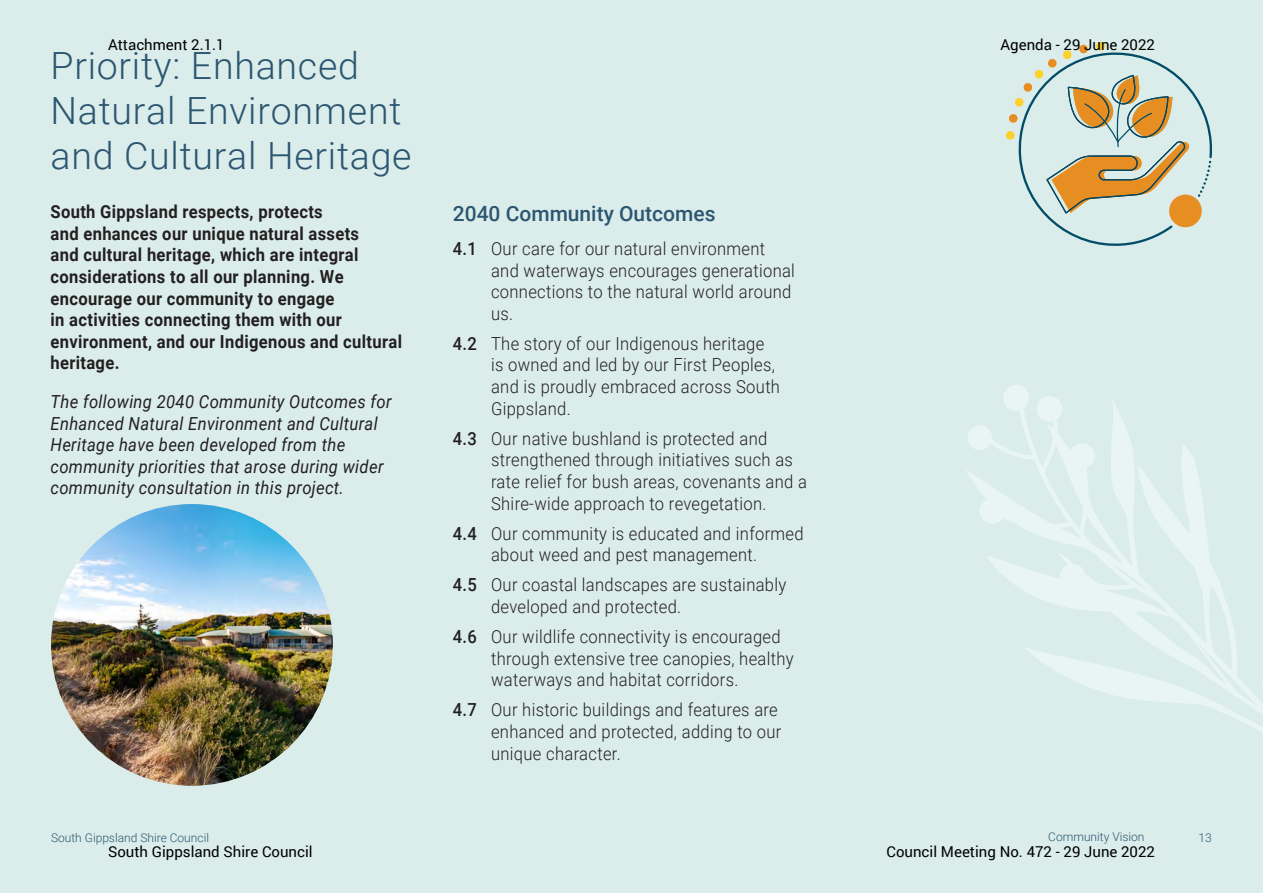
<style>
.page{position:relative;width:1263px;height:893px;background:#daedea}
.page>*{position:absolute;margin:0;border:0;box-sizing:border-box;transform-origin:0 0}
.t1{font:300 37.5px/45px "Roboto";letter-spacing:.02em;color:#2c5671}
.t2{font:500 21px "Roboto";color:#2c5671}
.t3{font:300 18px/21.6px "Roboto";letter-spacing:.02em;color:#231f20;scale:.92 1}
.t4{font:700 18px/21.6px "Roboto";letter-spacing:.02em;color:#231f20;scale:.92 1}
.t5{font:italic 18px/21.6px "Roboto";letter-spacing:.02em;color:#231f20;scale:.92 1}
.t6{font:15px "Roboto";color:#000}
.t7{font:300 12px "Roboto";color:#2c5671}
.s1{font-weight:500}
</style>
<div class="page">
<img style="left:51px;top:504px;width:282px;height:282px;border-radius:141px">
<svg style="left:967px;top:385px;width:296px;height:347px"></svg>
<svg style="left:1079px;top:45px;width:9px;height:8px"></svg>
<div style="left:1096px;top:42px;width:9px;height:9px;background:#fed02b;border-radius:50%"></div>
<svg style="left:1006px;top:47px;width:206px;height:199px"></svg>
<p class="t6" style="left:108px;top:34px;width:118px">Attachment 2.1.1</p>
<p class="t6" style="left:1000px;top:34px;width:156px">Agenda - 29 June 2022</p>
<p class="t1" style="left:51px;top:42px;width:363px">Priority: Enhanced<br>Natural Environment and Cultural Heritage</p>
<p class="t4" style="left:51px;top:200px;width:384px">South Gippsland respects, protects<br>and enhances our unique natural assets<br>and cultural heritage, which are integral considerations to all our planning. We encourage our community to engage<br>in activities connecting them with our environment, and our Indigenous and cultural heritage.</p>
<p class="t5" style="left:51px;top:390px;width:372px">The following 2040 Community Outcomes for Enhanced Natural Environment and Cultural Heritage have been developed from the community priorities that arose during wider community consultation in this project.</p>
<p class="t2" style="left:453px;top:198px;width:264px">2040 Community Outcomes</p>
<p class="t3" style="left:491px;top:237px;width:332px;text-indent:-38px"><span class="s1">4.1</span> Our care for our natural environment and waterways encourages generational connections to the natural world around us.</p>
<p class="t3" style="left:491px;top:332px;width:316px;text-indent:-38px"><span class="s1">4.2</span> The story of our Indigenous heritage is owned and led by our First Peoples, and is proudly embraced across South<br>Gippsland.</p>
<p class="t3" style="left:491px;top:427px;width:345px;text-indent:-38px"><span class="s1">4.3</span> Our native bushland is protected and strengthened through initiatives such as rate relief for bush areas, covenants and a Shire-wide approach to revegetation.</p>
<p class="t3" style="left:453px;top:522px;width:383px;text-align:center"><span class="s1">4.4</span> Our community is educated and informed about weed and pest management.</p>
<p class="t3" style="left:491px;top:573px;width:322px;text-indent:-38px"><span class="s1">4.5</span> Our coastal landscapes are sustainably developed and protected.</p>
<p class="t3" style="left:491px;top:625px;width:331px;text-indent:-38px"><span class="s1">4.6</span> Our wildlife connectivity is encouraged through extensive tree canopies, healthy waterways and habitat corridors.</p>
<p class="t3" style="left:491px;top:698px;width:317px;text-indent:-38px"><span class="s1">4.7</span> Our historic buildings and features are enhanced and protected, adding to our unique character.</p>
<p class="t7" style="left:51px;top:829px;width:160px">South Gippsland Shire Council</p>
<p class="t7" style="left:1048px;top:828px;width:98px">Community Vision</p>
<p class="t7" style="left:1199px;top:830px;width:15px">13</p>
<p class="t6" style="left:108px;top:841px;width:206px">South Gippsland Shire Council</p>
<p class="t6" style="left:886px;top:841px;width:270px">Council Meeting No. 472 - 29 June 2022</p>
</div>
